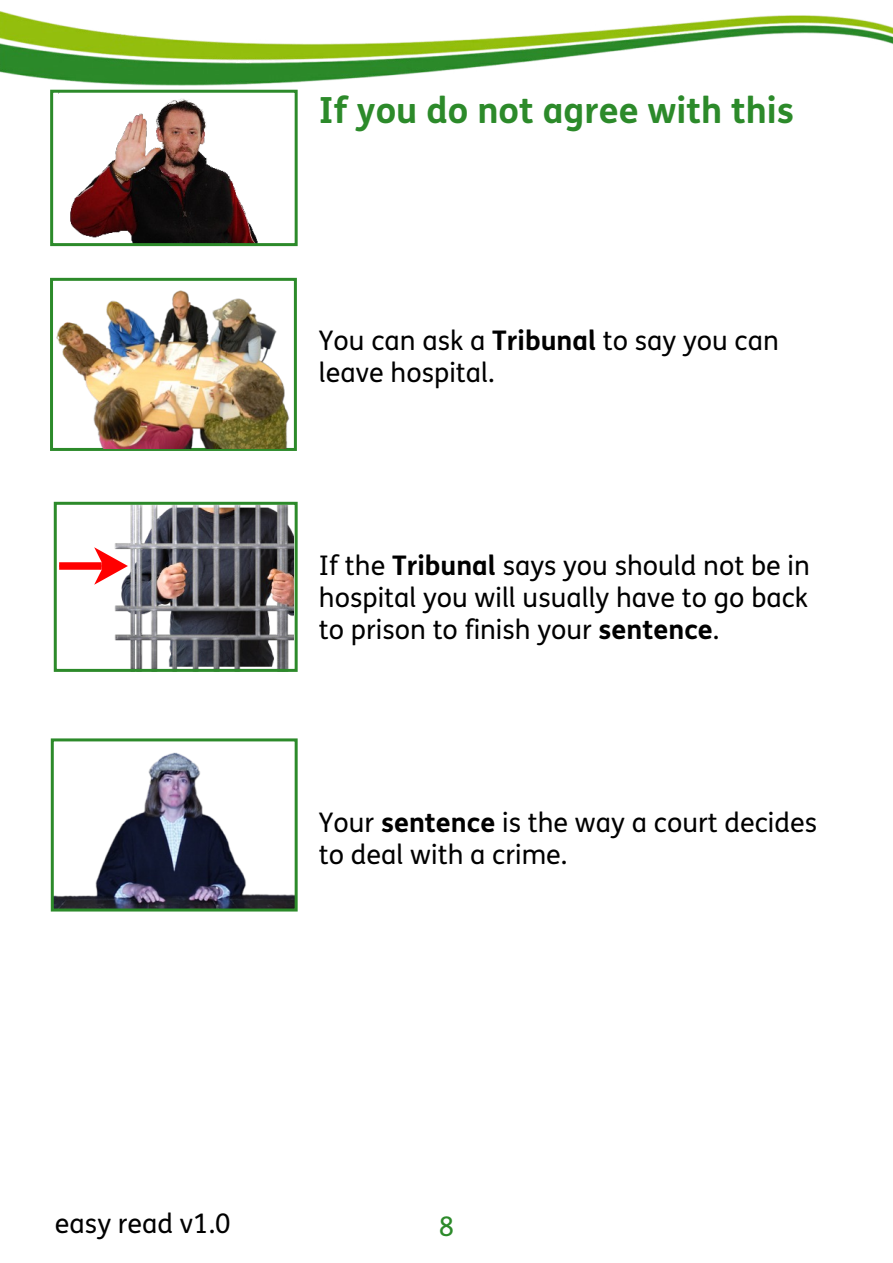
<style>
.page{position:relative;width:893px;height:1263px;background:#fff}
.page>*{position:absolute;margin:0;border:0;box-sizing:border-box;transform-origin:0 0}
.t1{font:700 36px "FS Me";color:#2c8a2a}
.t2{font:27px/32.1px "FS Me";color:#000}
.t3{font:27px "FS Me";color:#2c8a2a}
.s1{font-weight:700}
</style>
<div class="page">
<img style="left:0;top:11px;width:893px;height:74px">
<img style="left:70px;top:99px;width:188px;height:143px">
<div style="left:50px;top:90px;width:248px;height:156px;border:3px solid #2c8a2a"></div>
<div style="left:50px;top:278px;width:247px;height:173px;border:3px solid #2c8a2a"></div>
<img style="left:50px;top:282px;width:247px;height:166px">
<img style="left:55px;top:752px;width:239px;height:155px">
<div style="left:51px;top:738px;width:247px;height:173px;border:3px solid #2c8a2a"></div>
<img style="left:114px;top:506px;width:180px;height:162px">
<div style="left:54px;top:502px;width:244px;height:170px;border:3px solid #2c8a2a"></div>
<div style="left:59px;top:562px;width:43px;height:8px;background:#f00"></div>
<svg style="left:94px;top:547px;width:34px;height:38px"></svg>
<h1 class="t1" style="left:319px;top:96px;width:477px">If you do not agree with this</h1>
<p class="t2" style="left:319px;top:327px;width:461px">You can ask a <span class="s1">Tribunal</span> to say you can leave hospital.</p>
<p class="t2" style="left:319px;top:552px;width:492px;text-align:justify">If the <span class="s1">Tribunal</span> says you should not be in hospital you will usually have to go back to prison to finish your <span class="s1">sentence</span>.</p>
<p class="t2" style="left:319px;top:809px;width:500px">Your <span class="s1">sentence</span> is the way a court decides to deal with a crime.</p>
<p class="t2" style="left:55px;top:1210px;width:177px">easy read v1.0</p>
<p class="t3" style="left:439px;top:1216px;width:17px">8</p>
</div>
